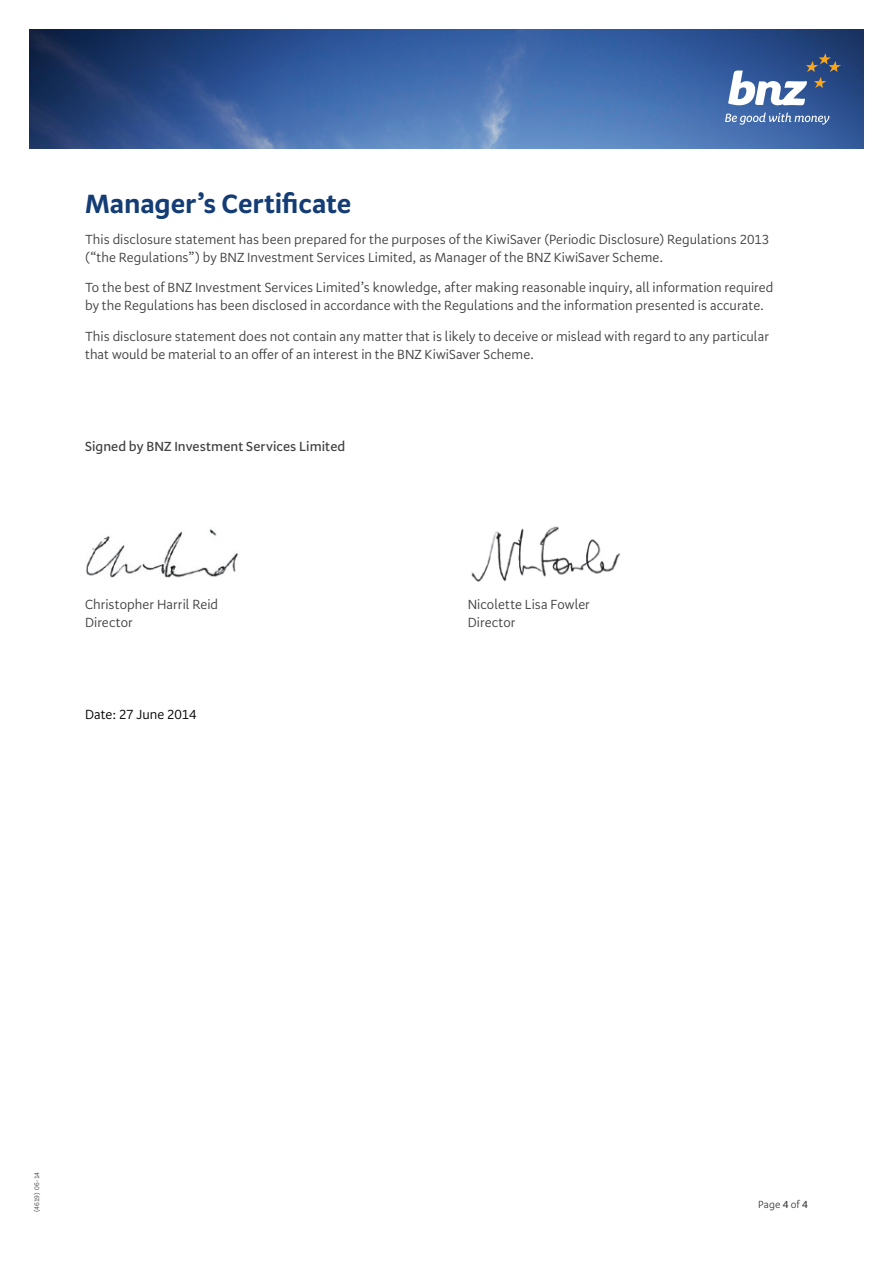
<style>
.page{position:relative;width:893px;height:1263px;background:#fff}
.page>*{position:absolute;margin:0;border:0;box-sizing:border-box;transform-origin:0 0}
.t1{font:700 27px "Serrano Pro";letter-spacing:-.005em;color:#143c75}
.t2{font:13.5px/18px "Serrano Pro";letter-spacing:.005em;color:#414042}
.t3{font:600 13.5px "Serrano Pro";letter-spacing:.005em;color:#414042}
.t4{font:13.5px "Serrano Pro";color:#000}
.t5{font:10.5px "Serrano Pro";letter-spacing:.015em;color:#414042}
.t6{font:6.75px "Serrano Pro";color:#414042}
.s1{font-weight:600}
</style>
<div class="page">
<img style="left:30px;top:30px;width:833px;height:119px">
<svg style="left:728px;top:53px;width:113px;height:52px"></svg>
<svg style="left:725px;top:113px;width:104px;height:12px"></svg>
<img style="left:86px;top:529px;width:153px;height:49px">
<img style="left:471px;top:526px;width:150px;height:56px">
<h1 class="t1" style="left:85px;top:188px;width:268px">Manager’s Certificate</h1>
<p class="t2" style="left:85px;top:230px;width:686px">This disclosure statement has been prepared for the purposes of the KiwiSaver (Periodic Disclosure) Regulations 2013 (“the Regulations”) by BNZ Investment Services Limited, as Manager of the BNZ KiwiSaver Scheme.</p>
<p class="t2" style="left:85px;top:279px;width:690px">To the best of BNZ Investment Services Limited’s knowledge, after making reasonable inquiry, all information required by the Regulations has been disclosed in accordance with the Regulations and the information presented is accurate.</p>
<p class="t2" style="left:85px;top:328px;width:686px">This disclosure statement does not contain any matter that is likely to deceive or mislead with regard to any particular that would be material to an offer of an interest in the BNZ KiwiSaver Scheme.</p>
<p class="t3" style="left:85px;top:439px;width:262px">Signed by BNZ Investment Services Limited</p>
<p class="t2" style="left:85px;top:596px;width:135px">Christopher Harril Reid<br>Director</p>
<p class="t4" style="left:85px;top:707px;width:113px">Date: 27 June 2014</p>
<p class="t2" style="left:468px;top:596px;width:124px">Nicolette Lisa Fowler<br>Director</p>
<p class="t6" style="left:33px;top:1212px;width:42px;rotate:-90deg">(4619) 06-14</p>
<p class="t5" style="left:758px;top:1198px;width:51px">Page <span class="s1">4</span> of <span class="s1">4</span></p>
</div>
